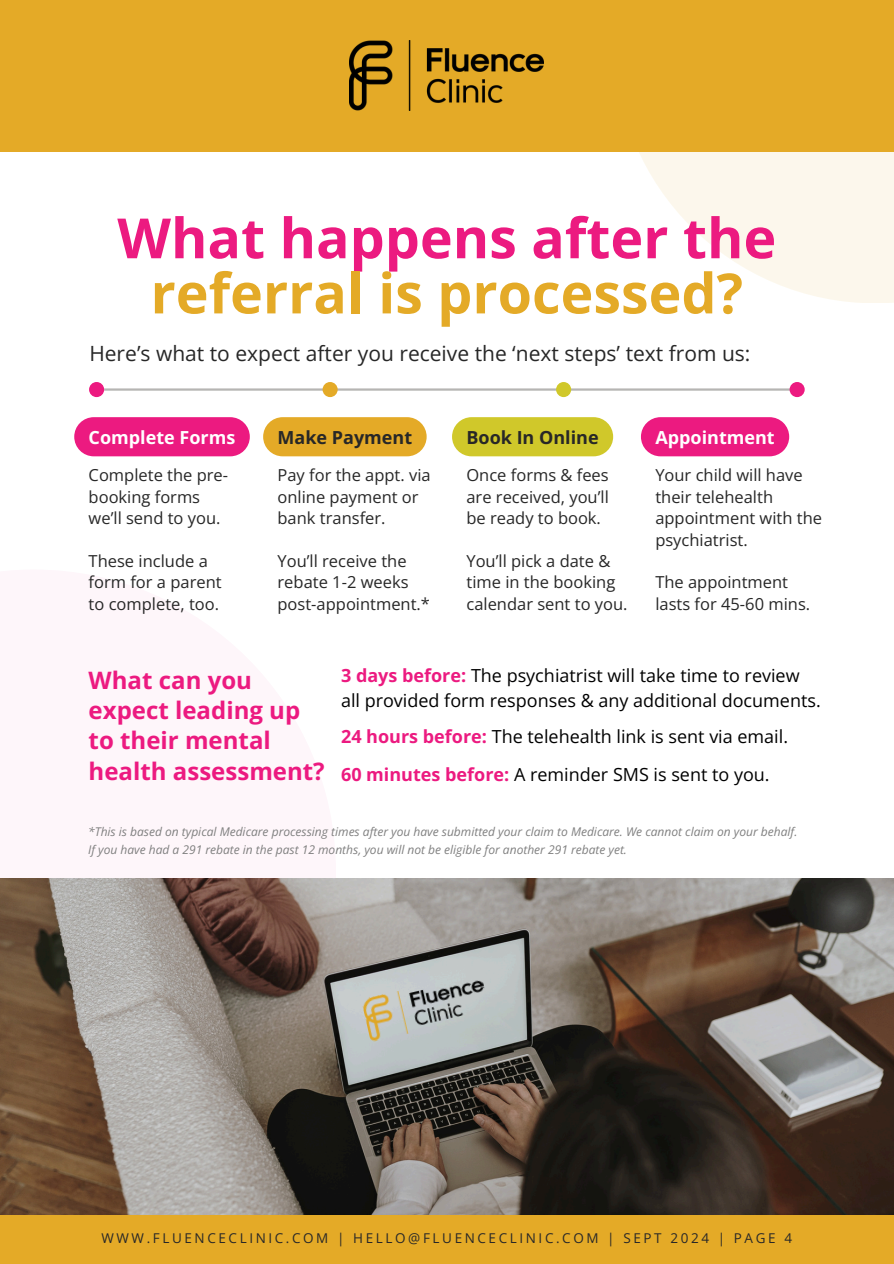
<style>
.page{position:relative;width:894px;height:1264px;background:#fff}
.page>*{position:absolute;margin:0;border:0;box-sizing:border-box;transform-origin:0 0}
.t1{font:700 55.5px/55.2px "Open Sans";color:#e4aa27;text-align:center}
.t2{font:700 24px/30.3px "Open Sans";color:#ec1a80}
.t3{font:21px "Open Sans";color:#272727}
.t4{font:18px/24.8px "Open Sans";color:#000001}
.t5{font:700 18px "Open Sans";color:#fff}
.t6{font:700 18px "Open Sans";color:#272727}
.t7{font:16.5px/21.3px "Open Sans";color:#272727}
.t8{font:13.5px "Open Sans";letter-spacing:.195em;color:#272727}
.t9{font:italic 12px/18px "Open Sans";color:#7f7f7f}
.s1{color:#ec1a80}
.s2{font-weight:700;color:#ec1a80}
</style>
<div class="page">
<div style="left:614px;top:0;width:279px;height:303px;background:linear-gradient(to right,#fffefd,#fbf5e8)"></div>
<hr style="left:104px;top:388px;width:699px;height:2px;background:#b6b5b3">
<div style="left:789px;top:382px;width:15px;height:15px;background:#ec1a80;border-radius:50%"></div>
<div style="left:556px;top:382px;width:15px;height:15px;background:#d0c82a;border-radius:50%"></div>
<div style="left:322px;top:382px;width:15px;height:15px;background:#e4aa27;border-radius:50%"></div>
<div style="left:89px;top:382px;width:15px;height:15px;background:#ec1a80;border-radius:50%"></div>
<div style="left:0;top:569px;width:336px;height:605px;background:#fef6fa"></div>
<img style="left:0;top:878px;width:893px;height:336px">
<img style="left:361px;top:971px;width:129px;height:71px">
<div style="left:74px;top:417px;width:176px;height:39px;background:#ec1a80;border-radius:20px"></div>
<div style="left:263px;top:417px;width:163px;height:39px;background:#e4aa27;border-radius:20px"></div>
<svg style="left:641px;top:417px;width:148px;height:39px"></svg>
<div style="left:452px;top:417px;width:161px;height:39px;background:#d0c82a;border-radius:20px"></div>
<div style="left:0;top:0;width:893px;height:152px;background:#e4aa27"></div>
<img style="left:350px;top:41px;width:193px;height:70px">
<div style="left:0;top:1214px;width:893px;height:49px;background:#e4aa27"></div>
<h5 class="t1" style="left:117px;top:209px;width:660px"><span class="s1">What happens after the </span>referral is processed?</h5>
<h6 class="t3" style="left:89px;top:338px;width:662px">Here’s what to expect after you receive the ‘next steps’ text from us:</h6>
<h5 class="t5" style="left:89px;top:424px;width:148px">Complete Forms</h5>
<h5 class="t7" style="left:89px;top:464px;width:141px">Complete the pre&shy;booking forms we’ll send to you.</h5>
<h4 class="t7" style="left:89px;top:550px;width:134px">These include a form for a parent to complete, too.</h4>
<h4 class="t6" style="left:277px;top:424px;width:136px">Make Payment</h4>
<h5 class="t5" style="left:655px;top:424px;width:121px">Appointment</h5>
<h5 class="t7" style="left:655px;top:464px;width:168px">Your child will have their telehealth appointment with the psychiatrist.</h5>
<h5 class="t7" style="left:655px;top:571px;width:156px">The appointment lasts for 45-60 mins.</h5>
<h5 class="t6" style="left:466px;top:424px;width:134px">Book In Online</h5>
<h5 class="t7" style="left:277px;top:464px;width:155px">Pay for the appt. via online payment or bank transfer.</h5>
<h5 class="t7" style="left:277px;top:550px;width:154px">You’ll receive the rebate 1-2 weeks post-appointment.*</h5>
<h5 class="t7" style="left:466px;top:464px;width:144px;text-align:justify">Once forms &amp; fees are received, you’ll be ready to book.</h5>
<h2 class="t7" style="left:466px;top:550px;width:162px">You’ll pick a date &amp; time in the booking calendar sent to you.</h2>
<h3 class="t2" style="left:89px;top:664px;width:237px">What can you expect leading up to their mental health assessment?</h3>
<p class="t4" style="left:341px;top:662px;width:481px"><span class="s2">3 days before:</span> The psychiatrist will take time to review all provided form responses &amp; any additional documents.</p>
<h4 class="t4" style="left:341px;top:724px;width:448px"><span class="s2">24 hours before:</span> The telehealth link is sent via email.</h4>
<h5 class="t4" style="left:341px;top:761px;width:430px"><span class="s2">60 minutes before:</span> A reminder SMS is sent to you.</h5>
<p class="t9" style="left:88px;top:821px;width:710px">*This is based on typical Medicare processing times after you have submitted your claim to Medicare. We cannot claim on your behalf.<br>If you have had a 291 rebate in the past 12 months, you will not be eligible for another 291 rebate yet.</p>
<p class="t8" style="left:101px;top:1228px;width:692px">WWW.FLUENCECLINIC.COM | HELLO@FLUENCECLINIC.COM | SEPT 2024 | PAGE 4</p>
</div>
